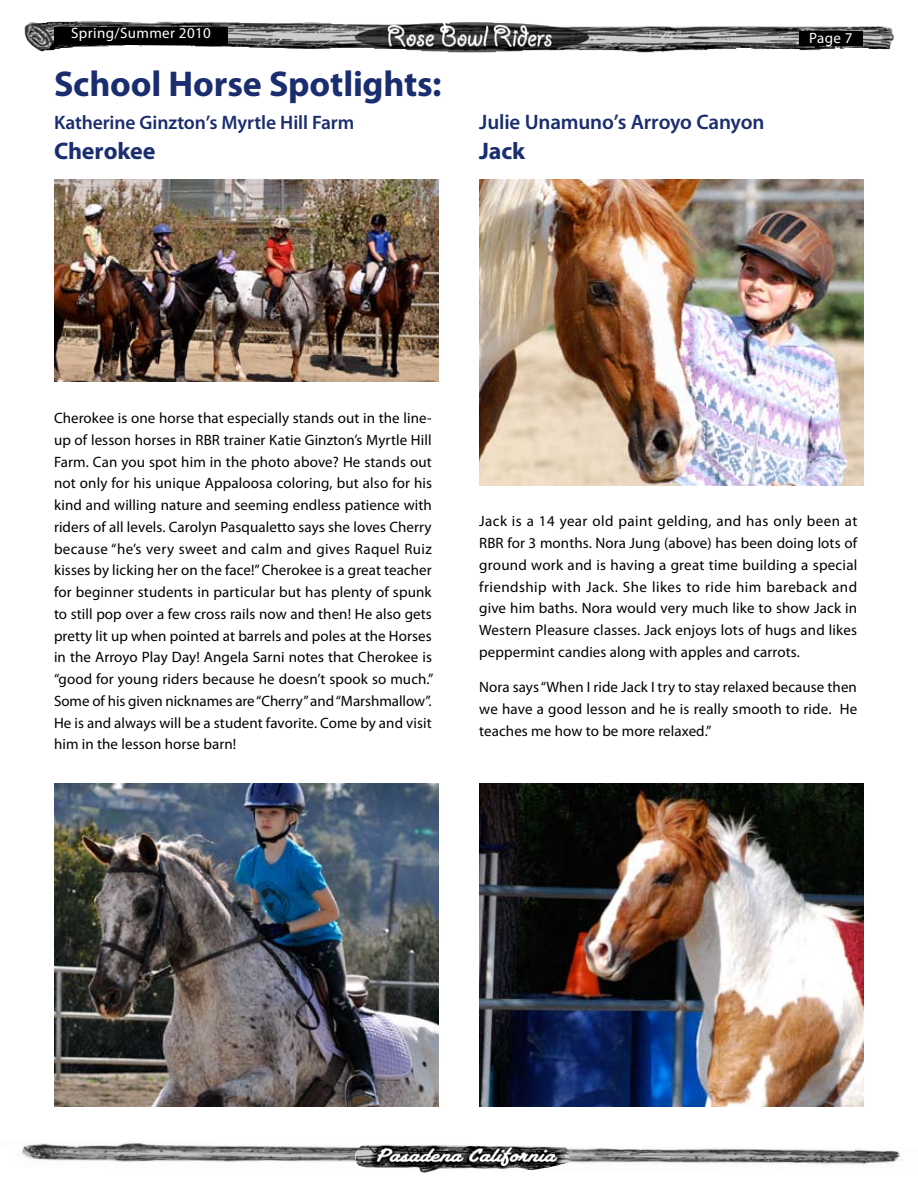
<style>
.page{position:relative;width:918px;height:1188px;background:#fff}
.page>*{position:absolute;margin:0;border:0;box-sizing:border-box;transform-origin:0 0}
.t1{font:700 36px "Myriad Pro";letter-spacing:-.005em;color:#1a2d6f}
.t2{font:700 24px "Myriad Pro";letter-spacing:-.005em;color:#1a2d6f}
.t3{font:600 21px "Myriad Pro";letter-spacing:-.01em;color:#1a2d6f}
.t4{font:600 19.5px "Myriad Pro";letter-spacing:-.005em;color:#1a2d6f}
.t5{font:15px/21.8px "Myriad Pro";letter-spacing:.005em;color:#000;text-align:justify}
.t6{font:15px "Myriad Pro";letter-spacing:.025em;color:#fff}
</style>
<div class="page">
<img style="left:21px;top:1142px;width:880px;height:23px">
<img style="left:353px;top:1144px;width:217px;height:29px">
<img style="left:24px;top:21px;width:870px;height:32px">
<div style="left:54px;top:27px;width:174px;height:18px;background:#000"></div>
<div style="left:799px;top:32px;width:64px;height:14px;background:#000"></div>
<img style="left:54px;top:179px;width:385px;height:203px">
<img style="left:479px;top:179px;width:385px;height:307px">
<img style="left:54px;top:783px;width:385px;height:324px">
<img style="left:479px;top:783px;width:385px;height:324px">
<p class="t6" style="left:71px;top:24px;width:141px">Spring/Summer 2010</p>
<p class="t6" style="left:809px;top:28px;width:45px">Page 7</p>
<h1 class="t1" style="left:54px;top:60px;width:389px">School Horse Spotlights:</h1>
<p class="t6" style="left:49px;top:27px;width:68px">FALL 2006</p>
<h3 class="t4" style="left:54px;top:110px;width:302px">Katherine Ginzton’s Myrtle Hill Farm</h3>
<h2 class="t2" style="left:54px;top:135px;width:103px">Cherokee</h2>
<h3 class="t3" style="left:479px;top:109px;width:287px">Julie Unamuno’s Arroyo Canyon</h3>
<h2 class="t2" style="left:479px;top:135px;width:47px">Jack</h2>
<p class="t5" style="left:54px;top:407px;width:381px">Cherokee is one horse that especially stands out in the line&shy;up of lesson horses in RBR trainer Katie Ginzton’s Myrtle Hill Farm. Can you spot him in the photo above? He stands out not only for his unique Appaloosa coloring, but also for his kind and willing nature and seeming endless patience with riders of all levels. Carolyn Pasqualetto says she loves Cherry because “he’s very sweet and calm and gives Raquel Ruiz kisses by licking her on the face!” Cherokee is a great teacher for beginner students in particular but has plenty of spunk to still pop over a few cross rails now and then! He also gets pretty lit up when pointed at barrels and poles at the Horses in the Arroyo Play Day! Angela Sarni notes that Cherokee is “good for young riders because he doesn’t spook so much.” Some of his given nicknames are “Cherry” and “Marshmallow”.<br>He is and always will be a student favorite. Come by and visit him in the lesson horse barn!</p>
<p class="t5" style="left:479px;top:510px;width:380px">Jack is a 14 year old paint gelding, and has only been at RBR for 3 months. Nora Jung (above) has been doing lots of ground work and is having a great time building a special friendship with Jack. She likes to ride him bareback and give him baths. Nora would very much like to show Jack in Western Pleasure classes. Jack enjoys lots of hugs and likes peppermint candies along with apples and carrots.</p>
<p class="t5" style="left:479px;top:676px;width:380px">Nora says “When I ride Jack I try to stay relaxed because then we have a good lesson and he is really smooth to ride. He teaches me how to be more relaxed.”</p>
</div>
